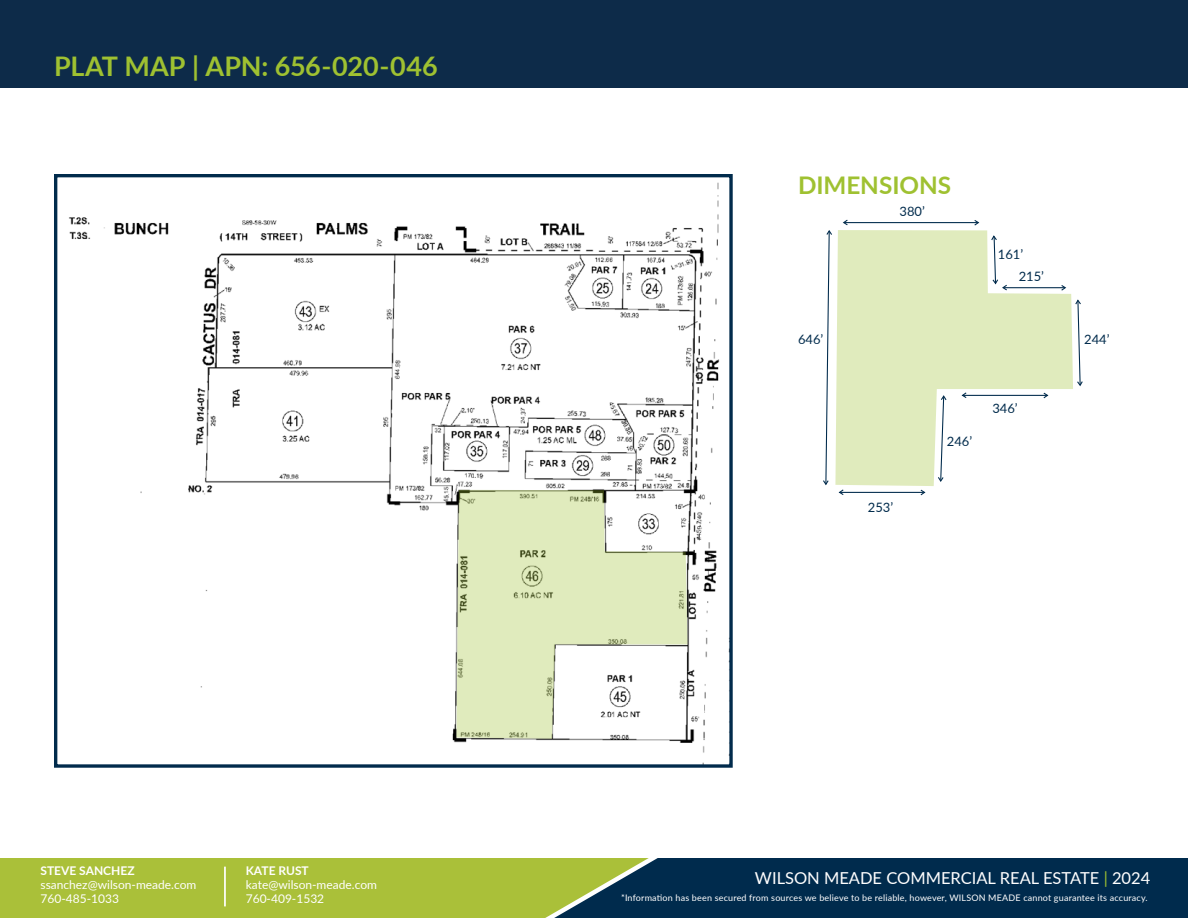
<style>
.page{position:relative;width:1188px;height:918px;background:#fff}
.page>*{position:absolute;margin:0;border:0;box-sizing:border-box;transform-origin:0 0}
.t1{font:700 27px "Lato";color:#9fc131}
.t2{font:700 24.3px "Lato";color:#9fc131}
.t3{font:16.5px "Lato";color:#fff}
.t4{font:12.9px "Lato";color:#012b4c}
.t5{font:12px/14.4px "Lato";color:#fff}
.t6{font:700 12px "Lato";color:#fff}
.t7{font:9px "Lato";letter-spacing:.02em;color:#fff}
.s1{color:#9fc131}
</style>
<div class="page">
<div style="left:0;top:0;width:1188px;height:88px;background:#0d2b49"></div>
<div style="left:0;top:854px;width:753px;height:64px;background:#aac039"></div>
<svg style="left:545px;top:858px;width:643px;height:60px;background:#113a4d"></svg>
<hr style="left:0;top:854px;width:1188px;height:4px;background:#fff">
<hr style="left:224px;top:867px;width:2px;height:39px;background:#fff">
<img style="left:69px;top:182px;width:660px;height:582px">
<div style="left:54px;top:174px;width:679px;height:594px;border:3px solid #012b4c"></div>
<svg style="left:456px;top:490px;width:231px;height:249px;fill:#e0ebbd"></svg>
<svg style="left:1075px;top:299px;width:8px;height:88px"></svg>
<hr style="left:841px;top:492px;width:82px;height:1px;background:#012b4c">
<svg style="left:919px;top:489px;width:7px;height:7px"></svg>
<hr style="left:845px;top:222px;width:133px;height:1px;background:#012b4c">
<svg style="left:973px;top:220px;width:7px;height:6px"></svg>
<svg style="left:823px;top:219px;width:26px;height:276px"></svg>
<svg style="left:835px;top:230px;width:238px;height:256px;fill:#e0ebbd"></svg>
<p class="t1" style="left:54px;top:46px;width:385px">PLAT MAP | APN: 656-020-046</p>
<h3 class="t6" style="left:40px;top:861px;width:96px">STEVE SANCHEZ</h3>
<h3 class="t5" style="left:40px;top:877px;width:157px">ssanchez@wilson-meade.com<br>760-485-1033</h3>
<h3 class="t6" style="left:246px;top:861px;width:65px">KATE RUST</h3>
<h3 class="t5" style="left:246px;top:877px;width:133px">kate@wilson-meade.com<br>760-409-1532</h3>
<p class="t2" style="left:798px;top:167px;width:155px">DIMENSIONS</p>
<p class="t4" style="left:798px;top:330px;width:27px">646’</p>
<p class="t4" style="left:900px;top:202px;width:27px">380’</p>
<p class="t4" style="left:998px;top:245px;width:27px">161’</p>
<p class="t4" style="left:1019px;top:267px;width:27px">215’</p>
<p class="t4" style="left:868px;top:498px;width:27px">253’</p>
<p class="t4" style="left:947px;top:432px;width:27px">246’</p>
<p class="t4" style="left:992px;top:399px;width:27px">346’</p>
<p class="t4" style="left:1084px;top:331px;width:27px">244’</p>
<h3 class="t3" style="left:755px;top:866px;width:397px">WILSON MEADE COMMERCIAL REAL ESTATE <span class="s1">|</span> 2024</h3>
<p class="t7" style="left:621px;top:892px;width:528px">*Information has been secured from sources we believe to be reliable, however, WILSON MEADE cannot guarantee its accuracy.</p>
</div>
